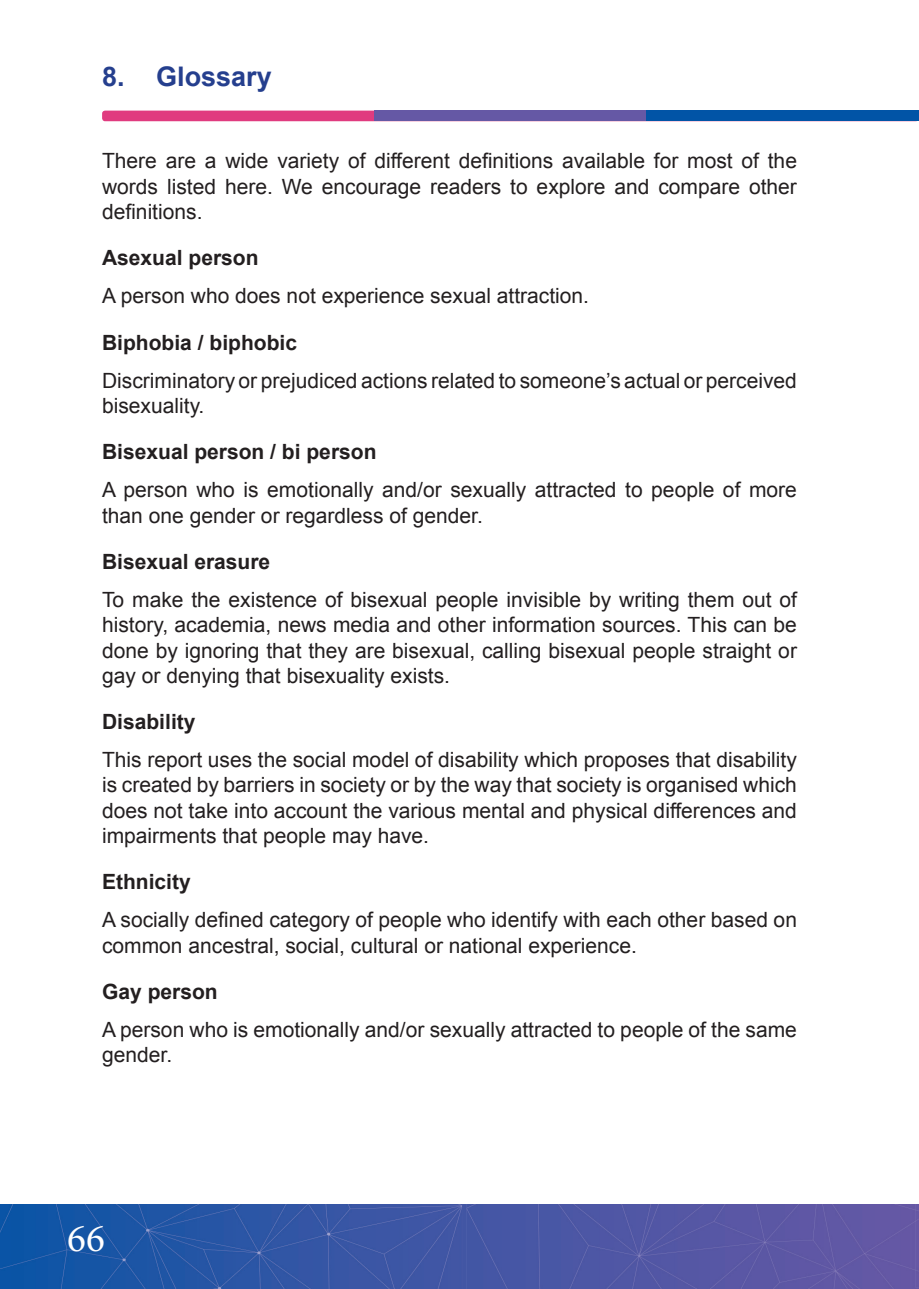
<style>
.page{position:relative;width:919px;height:1289px;background:#fff}
.page>*{position:absolute;margin:0;border:0;box-sizing:border-box;transform-origin:0 0}
.t1{font:39.3px "Minion Pro";color:#fff}
.t2{font:700 27px "Arial";color:#253f8e}
.t3{font:21px/25.2px "Arial";color:#231f20}
.bold{font:700 21px "Arial";color:#231f20}
</style>
<div class="page">
<img style="left:0;top:1204px;width:918px;height:84px">
<div style="left:102px;top:111px;width:816px;height:10px;background:#e03b7f;border-radius:3px"></div>
<div style="left:374px;top:111px;width:544px;height:10px;background:#6558a5"></div>
<div style="left:646px;top:111px;width:272px;height:10px;background:#0154a6"></div>
<p class="t2" style="left:102px;top:59px;width:171px">8. Glossary</p>
<p class="t3" style="left:102px;top:149px;width:696px;text-align:justify">There are a wide variety of different definitions available for most of the words listed here. We encourage readers to explore and compare other definitions.</p>
<p class="bold" style="left:102px;top:244px;width:158px">Asexual person</p>
<p class="t3" style="left:102px;top:283px;width:488px">A person who does not experience sexual attraction.</p>
<p class="bold" style="left:102px;top:328px;width:196px">Biphobia / biphobic</p>
<p class="t3" style="left:102px;top:368px;width:696px">Discriminatory or prejudiced actions related to someone’s actual or perceived bisexuality.</p>
<p class="bold" style="left:102px;top:438px;width:276px">Bisexual person / bi person</p>
<p class="t3" style="left:102px;top:477px;width:696px">A person who is emotionally and/or sexually attracted to people of more than one gender or regardless of gender.</p>
<p class="bold" style="left:102px;top:547px;width:170px">Bisexual erasure</p>
<p class="t3" style="left:102px;top:587px;width:696px;text-align:justify">To make the existence of bisexual people invisible by writing them out of history, academia, news media and other information sources. This can be done by ignoring that they are bisexual, calling bisexual people straight or gay or denying that bisexuality exists.</p>
<p class="bold" style="left:102px;top:708px;width:95px">Disability</p>
<p class="t3" style="left:102px;top:747px;width:696px;text-align:justify">This report uses the social model of disability which proposes that disability is created by barriers in society or by the way that society is organised which does not take into account the various mental and physical differences and impairments that people may have.</p>
<p class="bold" style="left:102px;top:868px;width:90px">Ethnicity</p>
<p class="t3" style="left:102px;top:907px;width:696px">A socially defined category of people who identify with each other based on common ancestral, social, cultural or national experience.</p>
<p class="bold" style="left:102px;top:977px;width:117px">Gay person</p>
<p class="t3" style="left:102px;top:1017px;width:696px">A person who is emotionally and/or sexually attracted to people of the same gender.</p>
<h1 class="t1" style="left:67px;top:1211px;width:39px">66</h1>
</div>
